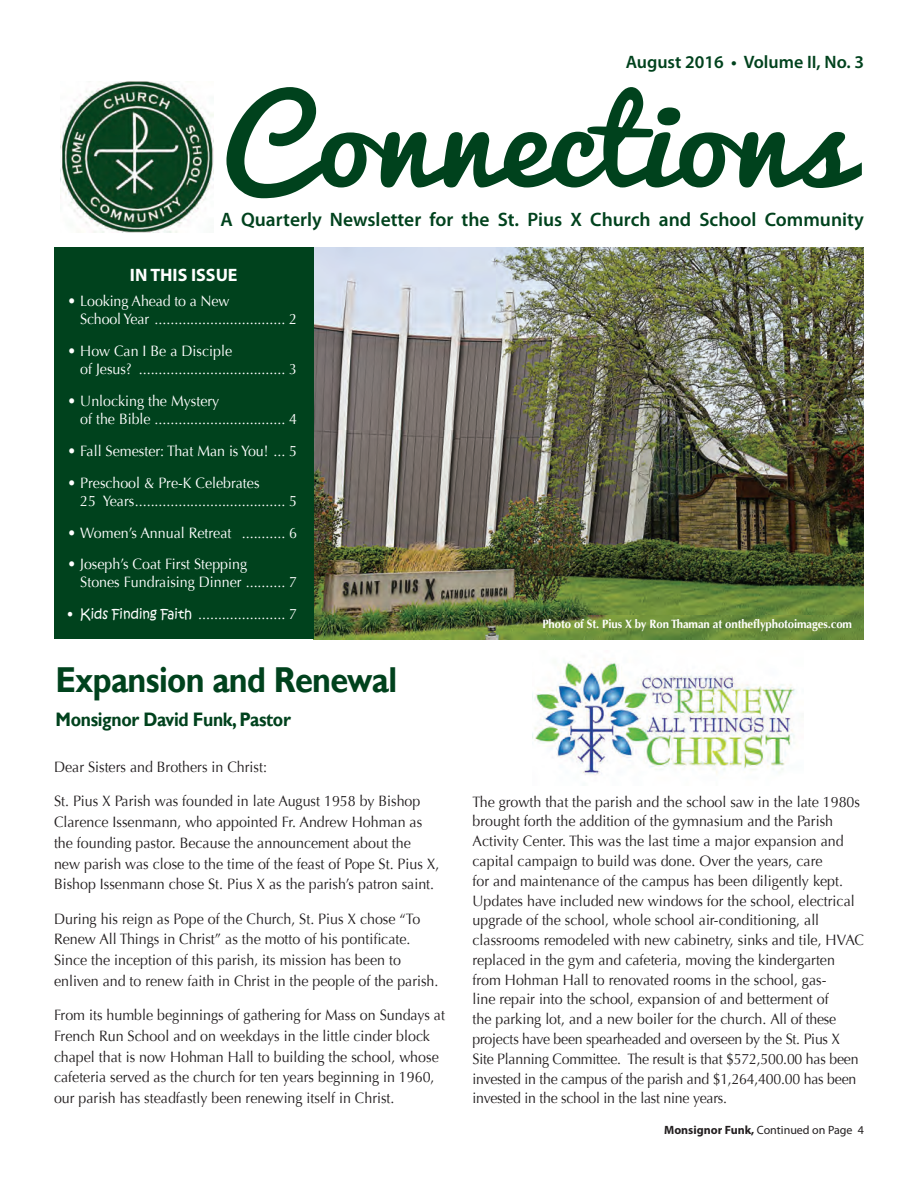
<style>
.page{position:relative;width:918px;height:1188px;background:#fff}
.page>*{position:absolute;margin:0;border:0;box-sizing:border-box;transform-origin:0 0}
.t1{font:114.75px "Pacifico";letter-spacing:.02em;color:#00421d;scale:1.11 1}
.Department_Title{font:700 36px "Gill Sans";letter-spacing:-.02em;color:#00421d;scale:.9 1}
.Tagline{font:600 19.5px "Myriad Pro";color:#00421d}
.Author{font:700 19.5px "Gill Sans";letter-spacing:-.02em;color:#00421d;scale:.9 1}
.t2{font:600 18px "Myriad Pro";color:#00421d}
.t3{font:700 18px "Myriad Pro";color:#fff}
.Body{font:15px/19.8px "Optima";color:#231f20;scale:.95 1}
.TOC_bullets{font:15px/18.1px "Optima";color:#fff;scale:.95 1}
.Body-2{font:700 12px "Optima";letter-spacing:-.01em;color:#fff;scale:.95 1}
.Footer_Text{font:12px "Myriad Pro";color:#231f20}
.s1{font-family:"ITC Kristen Com";font-size:13.5px}
.s2{font-weight:700}
</style>
<div class="page">
<img style="left:314px;top:247px;width:550px;height:392px">
<div style="left:54px;top:247px;width:260px;height:392px;background:#00421d"></div>
<img style="left:60px;top:81px;width:154px;height:151px">
<img style="left:532px;top:661px;width:264px;height:115px">
<p class="t2" style="left:626px;top:50px;width:240px">August 2016 • Volume II, No. 3</p>
<p class="t1" style="left:220px;top:42px;width:567px">Connections</p>
<p class="Tagline" style="left:220px;top:208px;width:645px">A Quarterly Newsletter for the St. Pius X Church and School Community</p>
<p class="t3" style="left:130px;top:263px;width:109px">IN THIS ISSUE</p>
<p class="TOC_bullets" style="left:80px;top:292px;width:230px;text-indent:-13px">• Looking Ahead to a New<br>School Year ................................. 2</p>
<p class="TOC_bullets" style="left:80px;top:342px;width:230px;text-indent:-13px">• How Can I Be a Disciple<br>of Jesus? ..................................... 3</p>
<p class="TOC_bullets" style="left:80px;top:392px;width:230px;text-indent:-13px">• Unlocking the Mystery<br>of the Bible ................................. 4</p>
<p class="TOC_bullets" style="left:68px;top:442px;width:243px">• Fall Semester: That Man is You! ... 5</p>
<p class="TOC_bullets" style="left:80px;top:474px;width:230px;text-indent:-13px">• Preschool &amp; Pre-K Celebrates<br>25 Years...................................... 5</p>
<p class="TOC_bullets" style="left:68px;top:524px;width:243px">• Women’s Annual Retreat ........... 6</p>
<p class="TOC_bullets" style="left:80px;top:555px;width:230px;text-indent:-13px">• Joseph’s Coat First Stepping<br>Stones Fundraising Dinner .......... 7</p>
<p class="TOC_bullets" style="left:68px;top:605px;width:243px"><span class="s1">• Kids Finding Faith</span> ...................... 7</p>
<p class="Department_Title" style="left:56px;top:658px;width:381px">Expansion and Renewal</p>
<p class="Author" style="left:56px;top:707px;width:263px">Monsignor David Funk, Pastor</p>
<p class="Body" style="left:54px;top:757px;width:226px">Dear Sisters and Brothers in Christ:</p>
<p class="Body" style="left:54px;top:791px;width:407px;line-height:20.7px">St. Pius X Parish was founded in late August 1958 by Bishop Clarence Issenmann, who appointed Fr. Andrew Hohman as the founding pastor. Because the announcement about the new parish was close to the time of the feast of Pope St. Pius X, Bishop Issenmann chose St. Pius X as the parish’s patron saint.</p>
<p class="Body" style="left:54px;top:908px;width:406px;line-height:20.7px">During his reign as Pope of the Church, St. Pius X chose “To Renew All Things in Christ” as the motto of his pontificate.<br>Since the inception of this parish, its mission has been to enliven and to renew faith in Christ in the people of the parish.</p>
<p class="Body" style="left:54px;top:1005px;width:413px;line-height:20.7px">From its humble beginnings of gathering for Mass on Sundays at French Run School and on weekdays in the little cinder block chapel that is now Hohman Hall to building the school, whose cafeteria served as the church for ten years beginning in 1960, our parish has steadfastly been renewing itself in Christ.</p>
<p class="Body-2" style="left:542px;top:617px;width:327px">Photo of St. Pius X by Ron Thaman at ontheflyphotoimages.com</p>
<p class="Body" style="left:472px;top:792px;width:414px">The growth that the parish and the school saw in the late 1980s brought forth the addition of the gymnasium and the Parish Activity Center. This was the last time a major expansion and capital campaign to build was done. Over the years, care<br>for and maintenance of the campus has been diligently kept.<br>Updates have included new windows for the school, electrical upgrade of the school, whole school air-conditioning, all classrooms remodeled with new cabinetry, sinks and tile, HVAC replaced in the gym and cafeteria, moving the kindergarten from Hohman Hall to renovated rooms in the school, gas-<br>line repair into the school, expansion of and betterment of<br>the parking lot, and a new boiler for the church. All of these projects have been spearheaded and overseen by the St. Pius X Site Planning Committee. The result is that $572,500.00 has been invested in the campus of the parish and $1,264,400.00 has been invested in the school in the last nine years.</p>
<p class="Footer_Text" style="left:664px;top:1123px;width:201px"><span class="s2">Monsignor Funk,</span> Continued on Page 4</p>
</div>
